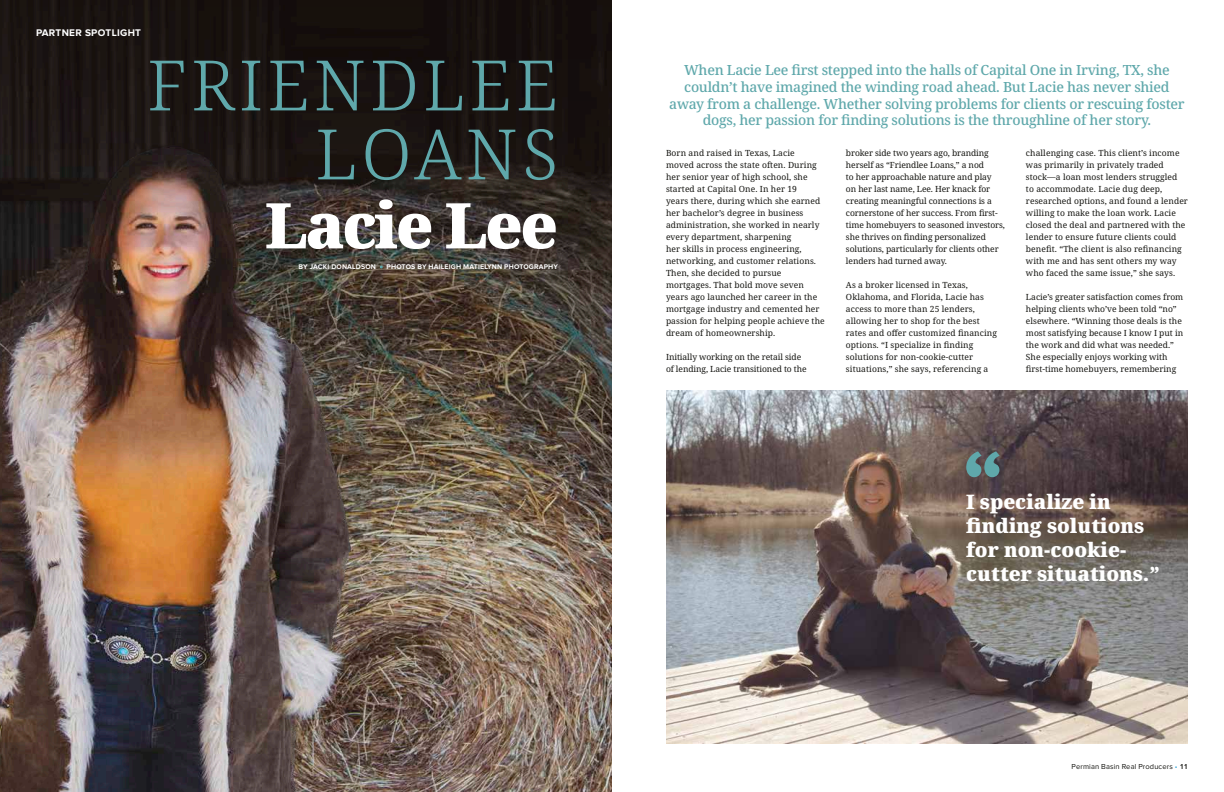
<style>
.page{position:relative;width:1224px;height:792px;background:#fff}
.page>*{position:absolute;margin:0;border:0;box-sizing:border-box;transform-origin:0 0}
.t1{font:300 69.6px/69px "Avrile Serif";letter-spacing:.06em;color:#5fa8ab;text-align:right}
.t2{font:900 63.1px "Avrile Serif";letter-spacing:-.04em;color:#fff}
.t3{font:900 20px/24px "Avrile Serif";color:#fff}
.t4{font:500 14px/16.8px "Avrile Serif";letter-spacing:-.02em;color:#5fa8ab;text-align:center}
.t5{font:700 10px "Proxima Nova";letter-spacing:.03em;color:#fff}
.t6{font:8.5px/12px "Avrile Serif";letter-spacing:.01em;color:#171713}
.t7{font:8.5px/12px "Avrile Serif";letter-spacing:-.01em;color:#171713}
.t8{font:7.5px "Proxima Nova";letter-spacing:.02em;color:#171713}
.t9{font:700 7px "Proxima Nova";letter-spacing:.02em;color:#fff}
.s1{color:#5fa8ab}
.s2{color:#31a5d9}
.s3{font-weight:600}
</style>
<div class="page">
<img style="left:378px;top:540px;width:234px;height:252px">
<svg style="left:0;top:0;width:612px;height:540px"></svg>
<img style="left:666px;top:390px;width:522px;height:354px">
<img style="left:0;top:141px;width:378px;height:651px">
<svg style="left:966px;top:451px;width:34px;height:26px"></svg>
<p class="t5" style="left:36px;top:28px;width:107px">PARTNER SPOTLIGHT</p>
<h1 class="t1" style="left:147px;top:53px;width:412px">FRIENDLEE<br>LOANS</h1>
<h2 class="t2" style="left:265px;top:180px;width:294px">Lacie Lee</h2>
<p class="t9" style="left:299px;top:264px;width:261px">BY JACKI DONALDSON <span class="s1">•</span> PHOTOS BY HAILEIGH MATIELYNN PHOTOGRAPHY</p>
<p class="t4" style="left:669px;top:62px;width:517px">When Lacie Lee first stepped into the halls of Capital One in Irving, TX, she couldn’t have imagined the winding road ahead. But Lacie has never shied away from a challenge. Whether solving problems for clients or rescuing foster dogs, her passion for finding solutions is the throughline of her story.</p>
<p class="t6" style="left:666px;top:147px;width:160px">Born and raised in Texas, Lacie moved across the state often. During her senior year of high school, she started at Capital One. In her 19<br>years there, during which she earned her bachelor’s degree in business administration, she worked in nearly every department, sharpening<br>her skills in process engineering, networking, and customer relations.<br>Then, she decided to pursue mortgages. That bold move seven years ago launched her career in the mortgage industry and cemented her passion for helping people achieve the dream of homeownership.</p>
<p class="t7" style="left:666px;top:351px;width:142px">Initially working on the retail side of lending, Lacie transitioned to the</p>
<p class="t7" style="left:846px;top:147px;width:161px">broker side two years ago, branding herself as “Friendlee Loans,” a nod<br>to her approachable nature and play<br>on her last name, Lee. Her knack for creating meaningful connections is a cornerstone of her success. From first&shy;time homebuyers to seasoned investors, she thrives on finding personalized solutions, particularly for clients other lenders had turned away.</p>
<p class="t6" style="left:846px;top:279px;width:153px">As a broker licensed in Texas, Oklahoma, and Florida, Lacie has access to more than 25 lenders, allowing her to shop for the best rates and offer customized financing options. “I specialize in finding solutions for non-cookie-cutter situations,” she says, referencing a</p>
<p class="t6" style="left:1026px;top:147px;width:163px">challenging case. This client’s income was primarily in privately traded stock—a loan most lenders struggled<br>to accommodate. Lacie dug deep, researched options, and found a lender willing to make the loan work. Lacie closed the deal and partnered with the lender to ensure future clients could benefit. “The client is also refinancing with me and has sent others my way who faced the same issue,” she says.</p>
<p class="t6" style="left:1026px;top:291px;width:159px">Lacie’s greater satisfaction comes from helping clients who’ve been told “no” elsewhere. “Winning those deals is the most satisfying because I know I put in the work and did what was needed.” She especially enjoys working with first-time homebuyers, remembering</p>
<h3 class="t3" style="left:966px;top:490px;width:195px">I specialize in finding solutions for non-cookie&shy;cutter situations.”</h3>
<p class="t8" style="left:1072px;top:762px;width:118px">Permian Basin Real Producers <span class="s2">•</span> <span class="s3">11</span></p>
</div>
